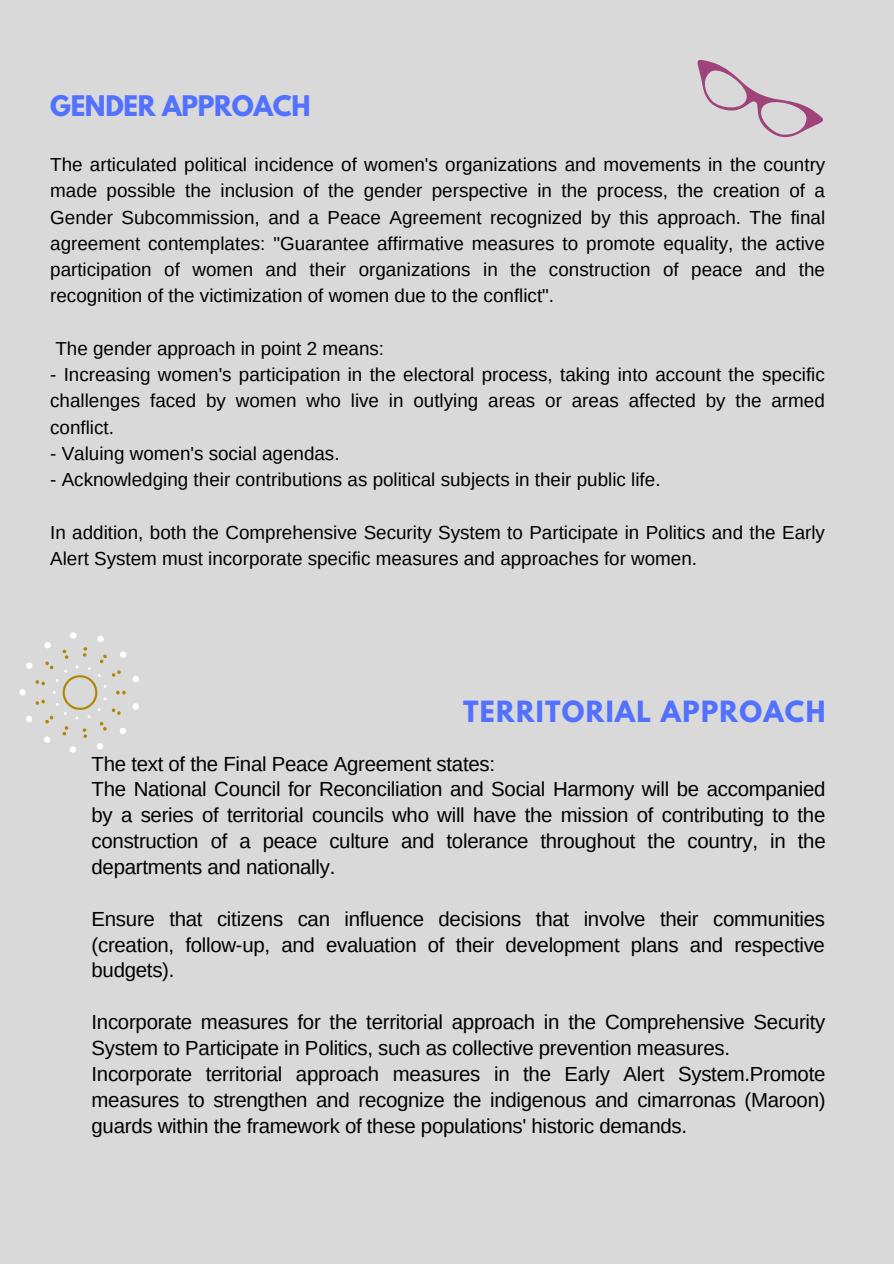
<style>
.page{position:relative;width:894px;height:1264px;background:#fff}
.page>*{position:absolute;margin:0;border:0;box-sizing:border-box;transform-origin:0 0}
.t1{font:700 25.95px "League Spartan";letter-spacing:.05em;color:#5271ff}
.t2{font:700 25.05px "League Spartan";letter-spacing:-.015em;color:#5271ff}
.t3{font:20.4px/25.8px "Arimo";letter-spacing:-.015em;color:#000}
.t4{font:18.75px/26.2px "Arimo";color:#000;text-align:justify}
</style>
<div class="page">
<div style="left:0;top:0;width:893px;height:1263px;background:#d9d9d9"></div>
<svg style="left:697px;top:59px;width:126px;height:79px"></svg>
<svg style="left:19px;top:632px;width:120px;height:120px"></svg>
<h2 class="t2" style="left:50px;top:86px;width:262px">GENDER APPROACH</h2>
<p class="t4" style="left:50px;top:152px;width:776px">The articulated political incidence of women's organizations and movements in the country made possible the inclusion of the gender perspective in the process, the creation of a Gender Subcommission, and a Peace Agreement recognized by this approach. The final agreement contemplates: "Guarantee affirmative measures to promote equality, the active participation of women and their organizations in the construction of peace and the recognition of the victimization of women due to the conflict".</p>
<p class="t4" style="left:55px;top:335px;width:330px">The gender approach in point 2 means:</p>
<p class="t4" style="left:50px;top:362px;width:776px">- Increasing women's participation in the electoral process, taking into account the specific challenges faced by women who live in outlying areas or areas affected by the armed conflict.</p>
<p class="t4" style="left:50px;top:440px;width:291px">- Valuing women's social agendas.</p>
<p class="t4" style="left:50px;top:466px;width:611px">- Acknowledging their contributions as political subjects in their public life.</p>
<p class="t4" style="left:50px;top:519px;width:776px">In addition, both the Comprehensive Security System to Participate in Politics and the Early<br>Alert System must incorporate specific measures and approaches for women.</p>
<h1 class="t1" style="left:463px;top:690px;width:364px">TERRITORIAL APPROACH</h1>
<p class="t3" style="left:91px;top:750px;width:735px">The text of the Final Peace Agreement states:<br>The National Council for Reconciliation and Social Harmony will be accompanied by a series of territorial councils who will have the mission of contributing to the construction of a peace culture and tolerance throughout the country, in the departments and nationally.</p>
<p class="t3" style="left:91px;top:905px;width:734px;text-align:justify">Ensure that citizens can influence decisions that involve their communities (creation, follow-up, and evaluation of their development plans and respective budgets).</p>
<p class="t3" style="left:91px;top:1009px;width:735px">Incorporate measures for the territorial approach in the Comprehensive Security System to Participate in Politics, such as collective prevention measures.<br>Incorporate territorial approach measures in the Early Alert System.Promote measures to strengthen and recognize the indigenous and cimarronas (Maroon) guards within the framework of these populations' historic demands.</p>
</div>
